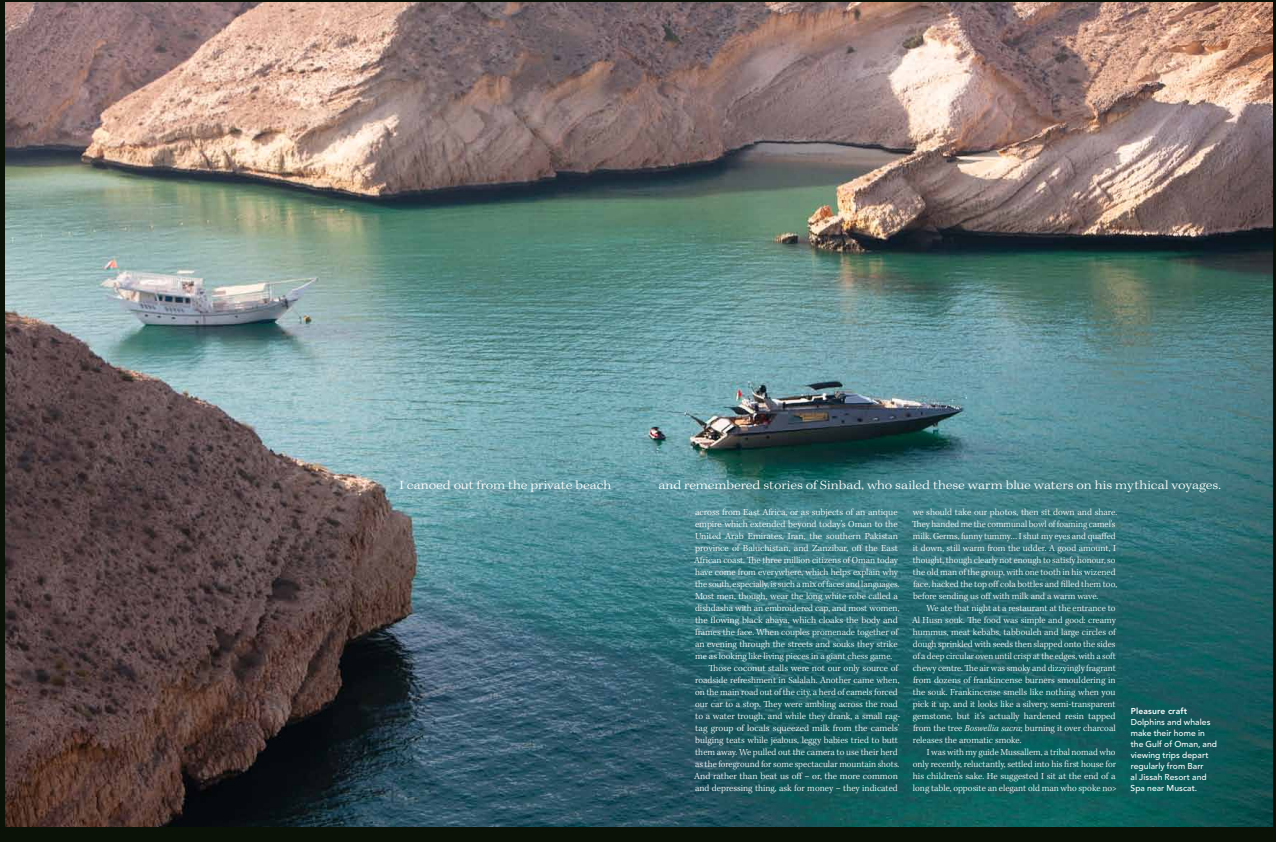
<style>
.page{position:relative;width:1276px;height:842px;background:#0a1208}
.page>*{position:absolute;margin:0;border:0;box-sizing:border-box;transform-origin:0 0}
.t1{font:300 expanded 12.5px "Kepler Std";color:#fff}
.t2{font:300 9.5px/12px "Kepler Std";color:#fff}
.t3{font:500 8.5px/11px "Avenir";letter-spacing:.005em;color:#fff}
.t4{font:800 8.5px "Avenir";letter-spacing:.02em;color:#fff}
.s1{font-style:italic}
</style>
<div class="page">
<img style="left:6px;top:3px;width:1266px;height:823px">
<h1 class="t1" style="left:399px;top:478px;width:213px">I canoed out from the private beach</h1>
<h1 class="t1" style="left:658px;top:478px;width:564px">and remembered stories of Sinbad, who sailed these warm blue waters on his mythical voyages.</h1>
<p class="t2" style="left:695px;top:506px;width:204px">across from East Africa, or as subjects of an antique</p>
<p class="t2" style="left:695px;top:518px;width:204px">empire which extended beyond today’s Oman to the</p>
<p class="t2" style="left:695px;top:530px;width:204px">United Arab Emirates, Iran, the southern Pakistan</p>
<p class="t2" style="left:695px;top:542px;width:204px">province of Baluchistan, and Zanzibar, off the East</p>
<p class="t2" style="left:694px;top:554px;width:205px">African coast. The three million citizens of Oman today</p>
<p class="t2" style="left:695px;top:566px;width:204px">have come from everywhere, which helps explain why</p>
<p class="t2" style="left:695px;top:578px;width:206px">the south, especially, is such a mix of faces and languages.</p>
<p class="t2" style="left:695px;top:590px;width:204px">Most men, though, wear the long white robe called a</p>
<p class="t2" style="left:695px;top:602px;width:206px">dishdasha with an embroidered cap, and most women,</p>
<p class="t2" style="left:695px;top:614px;width:204px">the flowing black abaya, which cloaks the body and</p>
<p class="t2" style="left:695px;top:626px;width:204px">frames the face. When couples promenade together of</p>
<p class="t2" style="left:695px;top:638px;width:204px">an evening through the streets and souks they strike</p>
<p class="t2" style="left:695px;top:650px;width:198px">me as looking like living pieces in a giant chess game.</p>
<p class="t2" style="left:708px;top:662px;width:191px">Those coconut stalls were not our only source of</p>
<p class="t2" style="left:695px;top:674px;width:206px">roadside refreshment in Salalah. Another came when,</p>
<p class="t2" style="left:695px;top:686px;width:204px">on the main road out of the city, a herd of camels forced</p>
<p class="t2" style="left:695px;top:698px;width:204px">our car to a stop. They were ambling across the road</p>
<p class="t2" style="left:695px;top:710px;width:207px">to a water trough, and while they drank, a small rag-</p>
<p class="t2" style="left:695px;top:722px;width:206px">tag group of locals squeezed milk from the camels’</p>
<p class="t2" style="left:695px;top:734px;width:204px">bulging teats while jealous, leggy babies tried to butt</p>
<p class="t2" style="left:695px;top:746px;width:204px">them away. We pulled out the camera to use their herd</p>
<p class="t2" style="left:695px;top:758px;width:206px">as the foreground for some spectacular mountain shots.</p>
<p class="t2" style="left:694px;top:770px;width:205px">And rather than beat us off – or, the more common</p>
<p class="t2" style="left:695px;top:782px;width:204px">and depressing thing, ask for money – they indicated</p>
<p class="t2" style="left:912px;top:506px;width:206px">we should take our photos, then sit down and share.<br>They handed me the communal bowl of foaming camel’s milk. Germs, funny tummy… I shut my eyes and quaffed it down, still warm from the udder. A good amount, I thought, though clearly not enough to satisfy honour, so the old man of the group, with one tooth in his wizened face, hacked the top off cola bottles and filled them too, before sending us off with milk and a warm wave.</p>
<p class="t2" style="left:912px;top:602px;width:205px;text-align:justify;text-indent:15px">We ate that night at a restaurant at the entrance to Al Husn souk. The food was simple and good: creamy hummus, meat kebabs, tabbouleh and large circles of dough sprinkled with seeds then slapped onto the sides of a deep circular oven until crisp at the edges, with a soft chewy centre. The air was smoky and dizzyingly fragrant from dozens of frankincense burners smouldering in the souk. Frankincense smells like nothing when you pick it up, and it looks like a silvery, semi-transparent gemstone, but it’s actually hardened resin tapped from the tree <span class="s1">Boswellia sacra</span>; burning it over charcoal releases the aromatic smoke.</p>
<p class="t2" style="left:913px;top:746px;width:205px;text-indent:14px">I was with my guide Mussallem, a tribal nomad who only recently, reluctantly, settled into his first house for his children’s sake. He suggested I sit at the end of a long table, opposite an elegant old man who spoke no&gt;</p>
<p class="t4" style="left:1130px;top:706px;width:58px">Pleasure craft</p>
<p class="t3" style="left:1130px;top:717px;width:88px">Dolphins and whales make their home in the Gulf of Oman, and viewing trips depart regularly from Barr<br>al Jissah Resort and<br>Spa near Muscat.</p>
</div>
